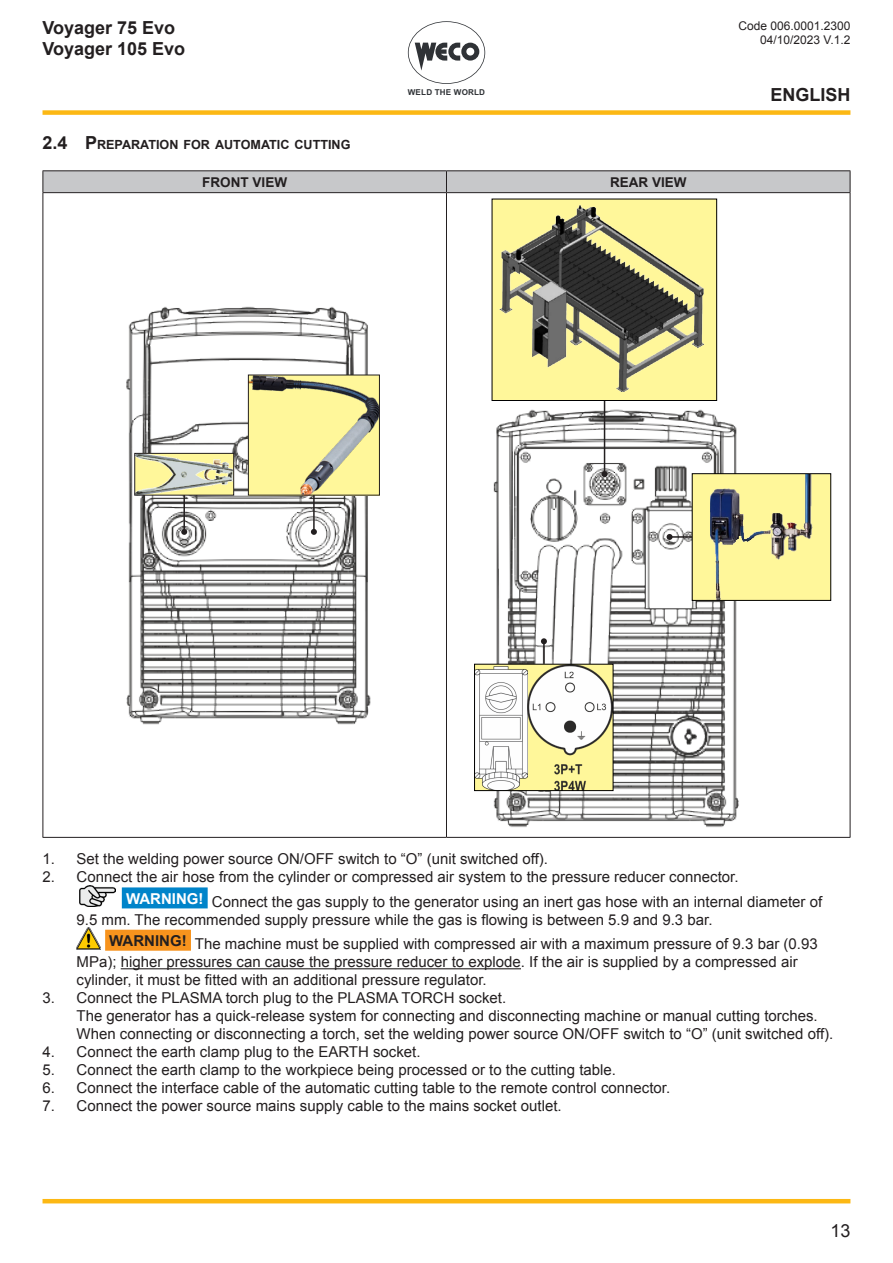
<style>
.page{position:relative;width:893px;height:1263px;background:#fff}
.page>*{position:absolute;margin:0;border:0;box-sizing:border-box;transform-origin:0 0}
.t1{font:700 18px/21px "Arial";color:#231f20}
.t2{font:18px "Arial";color:#231f20}
.t3{font:15px/18px "Arial";color:#231f20}
.testo_cella_1{font:700 13.5px "Arial";color:#231f20}
.t4{font:700 12.6px "Arial";color:#231f20}
.t5{font:12px/13.5px "Arial";color:#231f20;text-align:right}
.t6{font:700 8.1px "Arial";letter-spacing:.02em;color:#2f3236}
.s1{font-size:18px}
.s2{font-style:inherit}
</style>
<div class="page">
<svg style="left:408px;top:21px;width:77px;height:63px"></svg>
<div style="left:43px;top:110px;width:807px;height:5px;background:#fcb814"></div>
<hr style="left:43px;top:1199px;width:807px;height:4px;background:#fcb814">
<div style="left:122px;top:887px;width:86px;height:21px;background:#0084ca"></div>
<div style="left:105px;top:930px;width:86px;height:21px;background:#f7931d"></div>
<hr style="left:121px;top:968px;width:400px;height:1px;background:#231f20">
<svg style="left:44px;top:193px;width:806px;height:644px"></svg>
<hr style="left:43px;top:837px;width:403px;height:1px;background:#231f20">
<hr style="left:446px;top:837px;width:404px;height:1px;background:#231f20">
<hr style="left:43px;top:193px;width:1px;height:644px;background:#231f20">
<hr style="left:446px;top:193px;width:1px;height:644px;background:#231f20">
<hr style="left:850px;top:193px;width:1px;height:644px;background:#231f20">
<hr style="left:43px;top:170px;width:403px;height:1px;background:#231f20">
<hr style="left:446px;top:170px;width:404px;height:1px;background:#231f20">
<div style="left:43px;top:171px;width:808px;height:22px;background:#c7c8ca"></div>
<hr style="left:43px;top:192px;width:403px;height:1px;background:#231f20">
<hr style="left:446px;top:192px;width:404px;height:1px;background:#231f20">
<img style="left:96px;top:302px;width:297px;height:426px">
<img style="left:136px;top:455px;width:96px;height:38px">
<div style="left:134px;top:453px;width:100px;height:42px;border:1px solid #231f20"></div>
<hr style="left:183px;top:495px;width:2px;height:37px;background:#231f20">
<svg style="left:181px;top:529px;width:6px;height:6px"></svg>
<img style="left:250px;top:377px;width:128px;height:116px">
<div style="left:248px;top:375px;width:132px;height:120px;border:1px solid #231f20"></div>
<hr style="left:313px;top:495px;width:2px;height:37px;background:#231f20">
<svg style="left:311px;top:529px;width:6px;height:6px"></svg>
<img style="left:465px;top:406px;width:298px;height:425px">
<img style="left:476px;top:666px;width:52px;height:123px">
<img style="left:528px;top:666px;width:83px;height:123px">
<div style="left:474px;top:664px;width:139px;height:127px;border:1px solid #000"></div>
<hr style="left:543px;top:641px;width:2px;height:23px;background:#231f20">
<svg style="left:541px;top:638px;width:6px;height:6px"></svg>
<div style="left:692px;top:474px;width:139px;height:126px;background:#fff79a"></div>
<img style="left:710px;top:475px;width:103px;height:124px">
<div style="left:692px;top:473px;width:139px;height:128px;border:1px solid #000"></div>
<hr style="left:670px;top:536px;width:22px;height:2px;background:#231f20">
<svg style="left:667px;top:534px;width:6px;height:6px"></svg>
<img style="left:494px;top:201px;width:221px;height:198px">
<div style="left:492px;top:199px;width:225px;height:202px;border:1px solid #000"></div>
<hr style="left:604px;top:401px;width:1px;height:73px;background:#231f20">
<svg style="left:601px;top:471px;width:6px;height:6px"></svg>
<img style="left:79px;top:885px;width:36px;height:21px">
<img style="left:77px;top:928px;width:23px;height:21px">
<p class="t1" style="left:43px;top:18px;width:144px">Voyager 75 Evo<br>Voyager 105 Evo</p>
<p class="t6" style="left:408px;top:87px;width:79px">WELD THE WORLD</p>
<p class="t4" style="left:43px;top:136px;width:309px"><span class="s1">2.4 P</span>REPARATION FOR AUTOMATIC CUTTING</p>
<p class="testo_cella_1" style="left:202px;top:173px;width:86px">FRONT VIEW</p>
<p class="testo_cella_1" style="left:610px;top:173px;width:78px">REAR VIEW</p>
<p class="t5" style="left:738px;top:19px;width:114px"><span class="s2">C</span>ode 006.0001.2300<br>04/10/2023 V.1.2</p>
<p class="t1" style="left:770px;top:85px;width:82px">ENGLISH</p>
<p class="t3" style="left:43px;top:850px;width:507px">1. Set the welding power source ON/OFF switch to “O” (unit switched off).</p>
<p class="t3" style="left:126px;top:865px;width:698px;line-height:24.8px;text-indent:-83px">2. Connect the air hose from the cylinder or compressed air system to the pressure reducer connector.<br><sup>WARNING!</sup> Connect the gas supply to the generator using an inert gas hose with an internal diameter of</p>
<p class="t3" style="left:109px;top:908px;width:710px;line-height:24.3px;text-indent:-33px">9.5 mm. The recommended supply pressure while the gas is flowing is between 5.9 and 9.3 bar.<br><sup>WARNING!</sup> The machine must be supplied with compressed air with a maximum pressure of 9.3 bar (0.93</p>
<p class="t3" style="left:77px;top:953px;width:723px">MPa); higher pressures can cause the pressure reducer to explode. If the air is supplied by a compressed air cylinder, it must be fitted with an additional pressure regulator.</p>
<p class="t3" style="left:77px;top:989px;width:758px;text-indent:-34px">3. Connect the PLASMA torch plug to the PLASMA TORCH socket.<br>The generator has a quick-release system for connecting and disconnecting machine or manual cutting torches.<br>When connecting or disconnecting a torch, set the welding power source ON/OFF switch to “O” (unit switched off).</p>
<p class="t3" style="left:43px;top:1043px;width:380px">4. Connect the earth clamp plug to the EARTH socket.</p>
<p class="t3" style="left:43px;top:1061px;width:575px">5. Connect the earth clamp to the workpiece being processed or to the cutting table.</p>
<p class="t3" style="left:43px;top:1079px;width:629px">6. Connect the interface cable of the automatic cutting table to the remote control connector.</p>
<p class="t3" style="left:43px;top:1097px;width:521px">7. Connect the power source mains supply cable to the mains socket outlet.</p>
<p class="t2" style="left:830px;top:1219px;width:22px">13</p>
</div>
